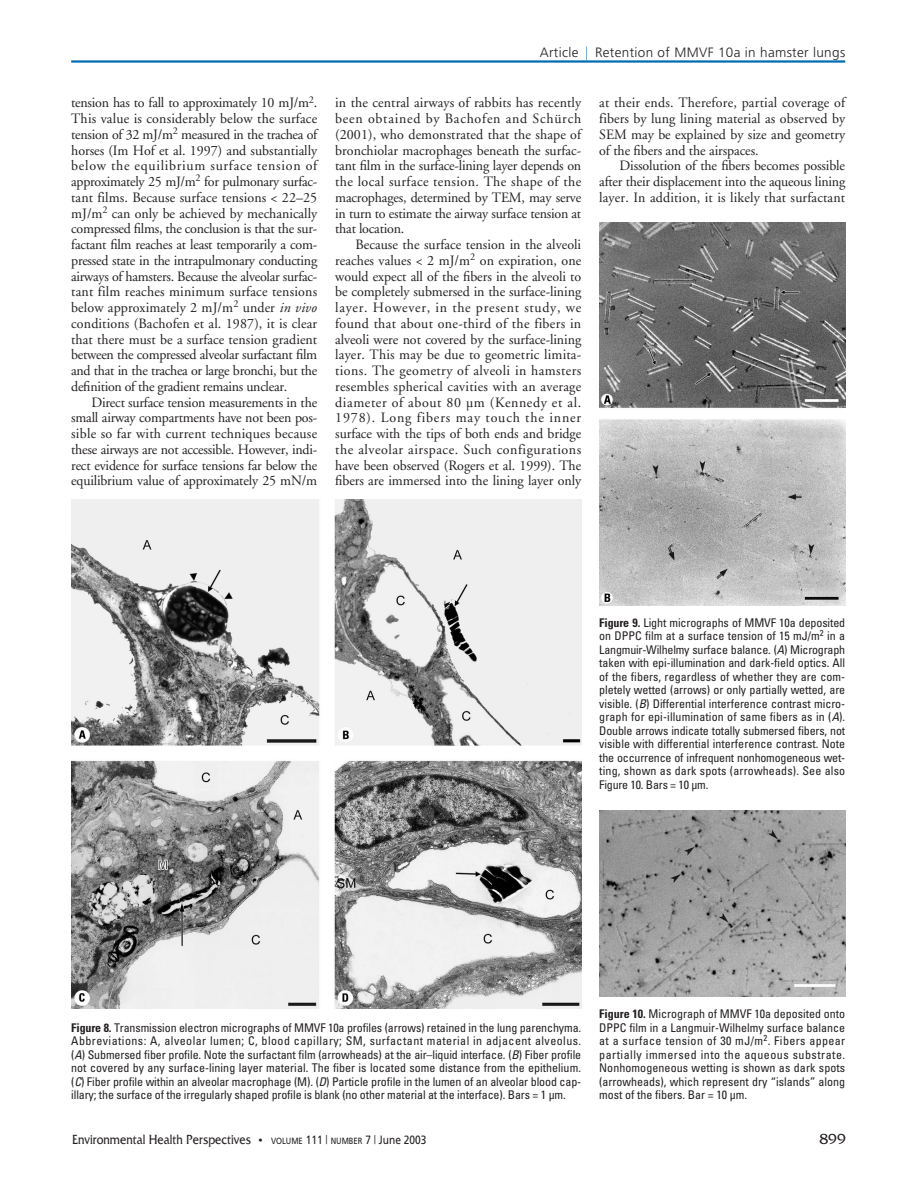
<style>
.page{position:relative;width:918px;height:1188px;background:#fff}
.page>*{position:absolute;margin:0;border:0;box-sizing:border-box;transform-origin:0 0}
.t1{font:15px "Friz Quadrata IT Cby BT";color:#231f20}
.t2{font:14.25px/15.8px "Adobe Garamond";letter-spacing:-.01em;color:#231f20;text-align:justify}
.t3{font:13.5px "Friz Quadrata IT Cby BT";color:#231f20;scale:.85 1}
.t4{font:300 13.5px "Frutiger";letter-spacing:.025em;color:#231f20}
.t5{font:condensed 12px/13.5px "Univers";color:#231f20;text-align:justify}
.s1{font-style:italic}
.s2{font-size:18px;color:#006bb2}
.s3{font-weight:700}
.s4{font-size:10.5px}
.s5{font-family:"Frutiger";font-size:9px}
.s6{font-family:"Frutiger";font-size:12px}
.s7{font-family:"Frutiger";font-weight:300;font-size:12px}
</style>
<div class="page">
<hr style="left:71px;top:60px;width:774px;height:3px;background:#006bb2">
<img style="left:71px;top:500px;width:511px;height:509px">
<img style="left:599px;top:223px;width:246px;height:382px">
<img style="left:599px;top:811px;width:246px;height:185px">
<p class="t2" style="left:71px;top:96px;width:248px">tension has to fall to approximately 10 mJ/m<sup>2</sup>.<br>This value is considerably below the surface tension of 32 mJ/m<sup>2</sup> measured in the trachea of horses (Im Hof et al. 1997) and substantially below the equilibrium surface tension of approximately 25 mJ/m<sup>2</sup> for pulmonary surfac&shy;tant films. Because surface tensions &lt; 22–25 mJ/m<sup>2</sup> can only be achieved by mechanically compressed films, the conclusion is that the sur&shy;factant film reaches at least temporarily a com&shy;pressed state in the intrapulmonary conducting airways of hamsters. Because the alveolar surfac&shy;tant film reaches minimum surface tensions below approximately 2 mJ/m<sup>2</sup> under <span class="s1">in vivo </span>conditions (Bachofen et al. 1987), it is clear that there must be a surface tension gradient between the compressed alveolar surfactant film and that in the trachea or large bronchi, but the definition of the gradient remains unclear.</p>
<p class="t2" style="left:71px;top:395px;width:248px;text-indent:20px">Direct surface tension measurements in the small airway compartments have not been pos&shy;sible so far with current techniques because these airways are not accessible. However, indi&shy;rect evidence for surface tensions far below the equilibrium value of approximately 25 mN/m</p>
<p class="t4" style="left:540px;top:47px;width:307px">Article <span class="s2">|</span> Retention of MMVF 10a in hamster lungs</p>
<p class="t2" style="left:335px;top:96px;width:248px">in the central airways of rabbits has recently been obtained by Bachofen and Schürch (2001), who demonstrated that the shape of bronchiolar macrophages beneath the surfac&shy;tant film in the surface-lining layer depends on the local surface tension. The shape of the macrophages, determined by TEM, may serve in turn to estimate the airway surface tension at that location.</p>
<p class="t2" style="left:335px;top:238px;width:248px;text-indent:20px">Because the surface tension in the alveoli reaches values &lt; 2 mJ/m<sup>2</sup> on expiration, one would expect all of the fibers in the alveoli to be completely submersed in the surface-lining layer. However, in the present study, we found that about one-third of the fibers in alveoli were not covered by the surface-lining layer. This may be due to geometric limita&shy;tions. The geometry of alveoli in hamsters resembles spherical cavities with an average diameter of about 80 µm (Kennedy et al.<br>1978). Long fibers may touch the inner surface with the tips of both ends and bridge the alveolar airspace. Such configurations have been observed (Rogers et al. 1999). The fibers are immersed into the lining layer only</p>
<p class="t2" style="left:599px;top:96px;width:248px">at their ends. Therefore, partial coverage of fibers by lung lining material as observed by SEM may be explained by size and geometry of the fibers and the airspaces.</p>
<p class="t2" style="left:599px;top:159px;width:248px;text-indent:20px">Dissolution of the fibers becomes possible after their displacement into the aqueous lining layer. In addition, it is likely that surfactant</p>
<p class="t5" style="left:599px;top:617px;width:248px"><span class="s3">Figure 9.</span> Light micrographs of MMVF 10a deposited on DPPC film at a surface tension of 15 mJ/m<sup>2</sup> in a Langmuir-Wilhelmy surface balance. (<span class="s1">A</span>) Micrograph taken with epi-illumination and dark-field optics. All of the fibers, regardless of whether they are com&shy;pletely wetted (arrows) or only partially wetted, are visible. (<span class="s1">B</span>) Differential interference contrast micro&shy;graph for epi-illumination of same fibers as in (<span class="s1">A</span>).<br>Double arrows indicate totally submersed fibers, not visible with differential interference contrast. Note the occurrence of infrequent nonhomogeneous wet&shy;ting, shown as dark spots (arrowheads). See also Figure 10. Bars = 10 µm.</p>
<p class="t5" style="left:71px;top:1022px;width:512px"><span class="s3">Figure 8.</span> Transmission electron micrographs of MMVF 10a profiles (arrows) retained in the lung parenchyma.<br>Abbreviations: A, alveolar lumen; C, blood capillary; SM, surfactant material in adjacent alveolus. (<span class="s1">A</span>) Submersed fiber profile. Note the surfactant film (arrowheads) at the air–liquid interface. (<span class="s1">B</span>) Fiber profile not covered by any surface-lining layer material. The fiber is located some distance from the epithelium. (<span class="s1">C</span>) Fiber profile within an alveolar macrophage (M). (<span class="s1">D</span>) Particle profile in the lumen of an alveolar blood cap&shy;illary; the surface of the irregularly shaped profile is blank (no other material at the interface). Bars = 1 µm.</p>
<p class="t5" style="left:599px;top:1008px;width:247px"><span class="s3">Figure 10.</span> Micrograph of MMVF 10a deposited onto DPPC film in a Langmuir-Wilhelmy surface balance at a surface tension of 30 mJ/m<sup>2</sup>. Fibers appear partially immersed into the aqueous substrate.<br>Nonhomogeneous wetting is shown as dark spots (arrowheads), which represent dry “islands” along most of the fibers. Bar = 10 µm.</p>
<p class="t3" style="left:72px;top:1134px;width:419px">Environmental Health Perspectives <span class="s4">•</span> <span class="s5">VOLUME</span> <span class="s6">111</span> <span class="s7">|</span> <span class="s5">NUMBER</span> <span class="s6">7</span> <span class="s7">|</span> <span class="s6">June 2003</span></p>
<p class="t1" style="left:819px;top:1133px;width:28px">899</p>
</div>
